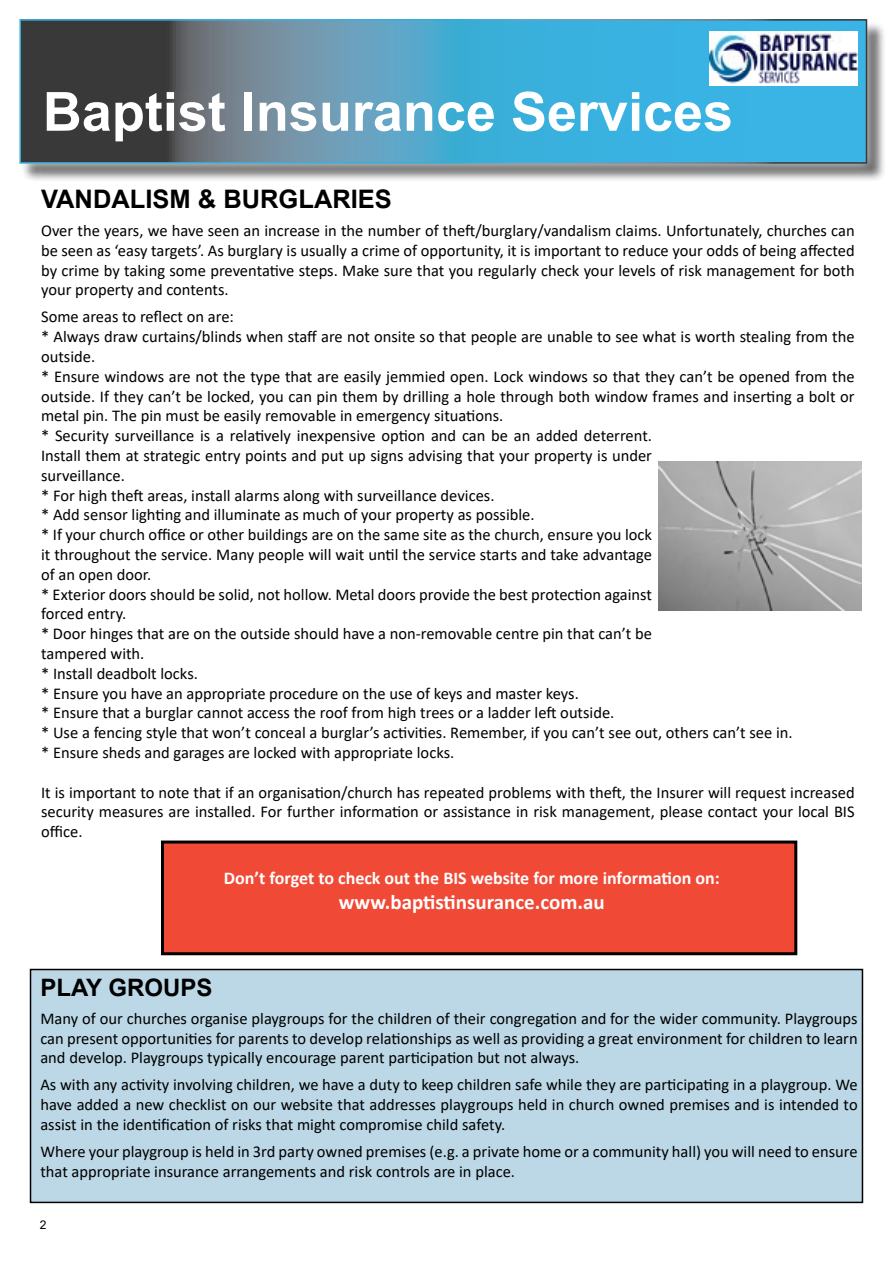
<style>
.page{position:relative;width:893px;height:1263px;background:#fff}
.page>*{position:absolute;margin:0;border:0;box-sizing:border-box;transform-origin:0 0}
.t1{font:700 54px "Arial";color:#fff}
.t2{font:700 25.5px "Arial";color:#000}
.t3{font:700 24px "Arial";color:#000}
.t4{font:700 21px "Calibri";color:#fff}
.t5{font:700 18px "Calibri";color:#fff}
.t6{font:16.5px/19.8px "Calibri";color:#000;text-align:justify}
.t7{font:12px "Arial";color:#000}
</style>
<div class="page">
<div style="left:31px;top:969px;width:831px;height:233px;background:#bcd8e6"></div>
<div style="left:30px;top:969px;width:833px;height:234px;border:2px solid #000"></div>
<div style="left:162px;top:842px;width:634px;height:112px;background:#f04935"></div>
<div style="left:161px;top:840px;width:636px;height:115px;border:3px solid #000"></div>
<img style="left:659px;top:461px;width:202px;height:149px">
<div style="left:22px;top:22px;width:864px;height:160px;background:#000;opacity:.75"></div>
<div style="left:10px;top:10px;width:867px;height:163px;background:#fff;opacity:.75"></div>
<svg style="left:22px;top:22px;width:842px;height:139px;background:#4a8fab"></svg>
<img style="left:709px;top:31px;width:148px;height:54px">
<h1 class="t1" style="left:43px;top:74px;width:692px">Baptist Insurance Services</h1>
<h2 class="t2" style="left:41px;top:181px;width:352px">VANDALISM &amp; BURGLARIES</h2>
<p class="t6" style="left:41px;top:220px;width:815px">Over the years, we have seen an increase in the number of theft/burglary/vandalism claims. Unfortunately, churches can be seen as ‘easy targets’. As burglary is usually a crime of opportunity, it is important to reduce your odds of being affected by crime by taking some preventative steps. Make sure that you regularly check your levels of risk management for both your property and contents.</p>
<p class="t6" style="left:41px;top:306px;width:815px;text-align:left">Some areas to reflect on are:<br>* Always draw curtains/blinds when staff are not onsite so that people are unable to see what is worth stealing from the outside.<br>* Ensure windows are not the type that are easily jemmied open. Lock windows so that they can’t be opened from the outside. If they can’t be locked, you can pin them by drilling a hole through both window frames and inserting a bolt or metal pin. The pin must be easily removable in emergency situations.<br>* Security surveillance is a relatively inexpensive option and can be an added deterrent.<br>Install them at strategic entry points and put up signs advising that your property is under<br>surveillance.<br>* For high theft areas, install alarms along with surveillance devices.<br>* Add sensor lighting and illuminate as much of your property as possible.<br>* If your church office or other buildings are on the same site as the church, ensure you lock<br>it throughout the service. Many people will wait until the service starts and take advantage<br>of an open door.<br>* Exterior doors should be solid, not hollow. Metal doors provide the best protection against<br>forced entry.<br>* Door hinges that are on the outside should have a non-removable centre pin that can’t be<br>tampered with.<br>* Install deadbolt locks.<br>* Ensure you have an appropriate procedure on the use of keys and master keys.<br>* Ensure that a burglar cannot access the roof from high trees or a ladder left outside.<br>* Use a fencing style that won’t conceal a burglar’s activities. Remember, if you can’t see out, others can’t see in.<br>* Ensure sheds and garages are locked with appropriate locks.</p>
<p class="t6" style="left:41px;top:782px;width:815px">It is important to note that if an organisation/church has repeated problems with theft, the Insurer will request increased security measures are installed. For further information or assistance in risk management, please contact your local BIS office.</p>
<p class="t5" style="left:224px;top:865px;width:497px">Don’t forget to check out the BIS website for more information on:</p>
<p class="t4" style="left:339px;top:887px;width:267px">www.baptistinsurance.com.au</p>
<h3 class="t3" style="left:40px;top:970px;width:174px">PLAY GROUPS</h3>
<p class="t6" style="left:40px;top:1008px;width:819px">Many of our churches organise playgroups for the children of their congregation and for the wider community. Playgroups can present opportunities for parents to develop relationships as well as providing a great environment for children to learn and develop. Playgroups typically encourage parent participation but not always.</p>
<p class="t6" style="left:40px;top:1075px;width:819px">As with any activity involving children, we have a duty to keep children safe while they are participating in a playgroup. We have added a new checklist on our website that addresses playgroups held in church owned premises and is intended to assist in the identification of risks that might compromise child safety.</p>
<p class="t6" style="left:40px;top:1141px;width:819px">Where your playgroup is held in 3rd party owned premises (e.g. a private home or a community hall) you will need to ensure that appropriate insurance arrangements and risk controls are in place.</p>
<p class="t7" style="left:40px;top:1217px;width:8px">2</p>
</div>
